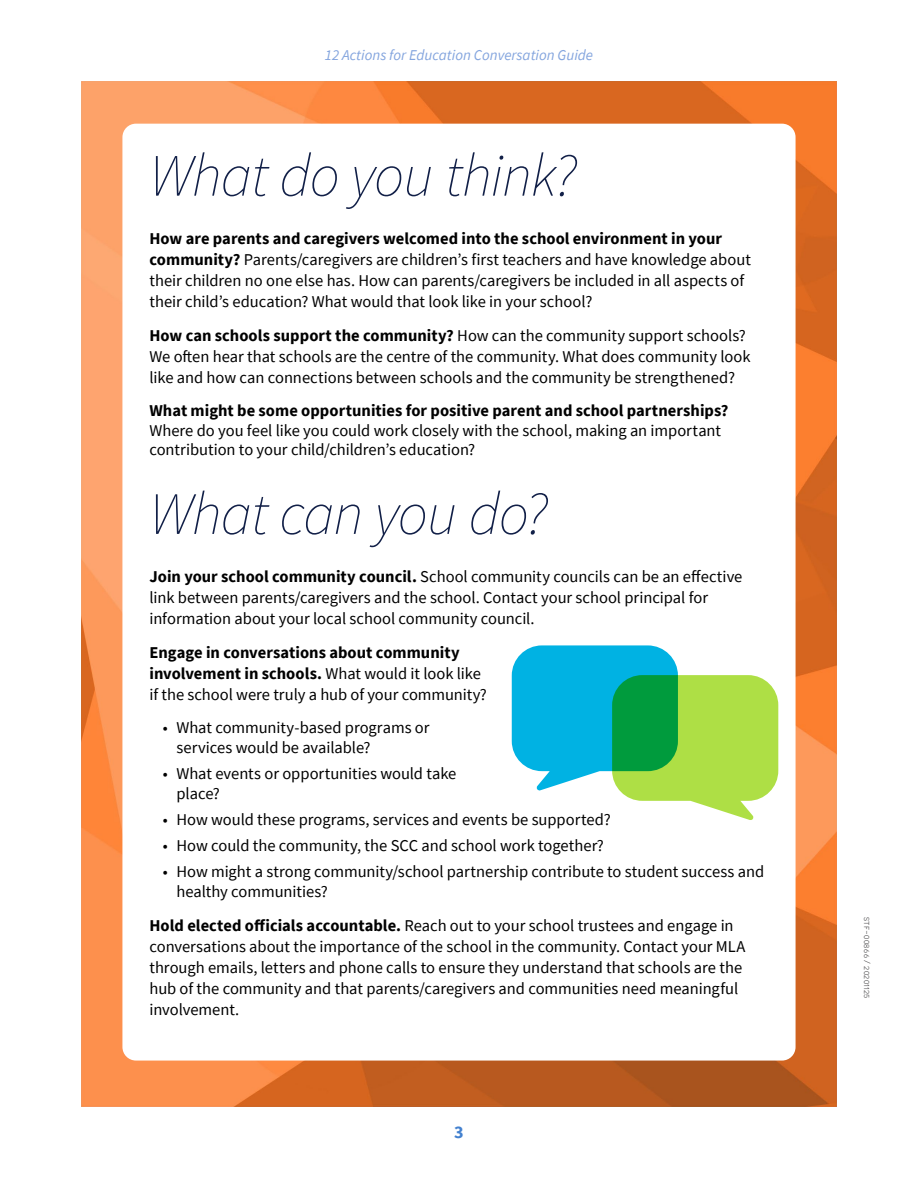
<style>
.page{position:relative;width:918px;height:1188px;background:#fff}
.page>*{position:absolute;margin:0;border:0;box-sizing:border-box;transform-origin:0 0}
.t1{font:italic 200 60px "Source Sans Pro";letter-spacing:-.02em;color:#122048}
.t2{font:700 18px "Source Sans Pro";color:#4381cf}
.t3{font:16.5px/21px "Source Sans Pro";color:#000}
.t4{font:700 16.5px "Source Sans Pro";letter-spacing:.005em;color:#000}
.t5{font:italic 15px "Source Sans Pro";color:#84a5de}
.t6{font:9px "Novecentosans";letter-spacing:.04em;color:#414042}
.s1{font-weight:700}
</style>
<div class="page">
<img style="left:81px;top:81px;width:756px;height:1026px">
<div style="left:122px;top:124px;width:674px;height:937px;background:#fff;border-radius:14px"></div>
<svg style="left:512px;top:645px;width:266px;height:175px"></svg>
<p class="t5" style="left:325px;top:46px;width:270px">12 Actions for Education Conversation Guide</p>
<h1 class="t1" style="left:149px;top:139px;width:429px">What do you think?</h1>
<p class="t3" style="left:149px;top:228px;width:603px"><span class="s1">How are parents and caregivers welcomed into the school environment in your community?</span> Parents/caregivers are children’s first teachers and have knowledge about their children no one else has. How can parents/caregivers be included in all aspects of their child’s education? What would that look like in your school?</p>
<p class="t3" style="left:149px;top:325px;width:603px"><span class="s1">How can schools support the community?</span> How can the community support schools?<br>We often hear that schools are the centre of the community. What does community look like and how can connections between schools and the community be strengthened?</p>
<p class="t4" style="left:149px;top:400px;width:580px">What might be some opportunities for positive parent and school partnerships?</p>
<p class="t3" style="left:149px;top:420px;width:573px;line-height:19.5px">Where do you feel like you could work closely with the school, making an important contribution to your child/children’s education?</p>
<h1 class="t1" style="left:149px;top:478px;width:400px">What can you do?</h1>
<p class="t3" style="left:149px;top:566px;width:594px"><span class="s1">Join your school community council.</span> School community councils can be an effective link between parents/caregivers and the school. Contact your school principal for information about your local school community council.</p>
<p class="t3" style="left:149px;top:642px;width:339px"><span class="s1">Engage in conversations about community involvement in schools.</span> What would it look like if the school were truly a hub of your community?</p>
<p class="t3" style="left:176px;top:718px;width:255px;line-height:19.5px;text-indent:-13px">• What community-based programs or services would be available?</p>
<p class="t3" style="left:176px;top:764px;width:282px;line-height:19.5px;text-indent:-13px">• What events or opportunities would take place?</p>
<p class="t3" style="left:163px;top:809px;width:449px">• How would these programs, services and events be supported?</p>
<p class="t3" style="left:163px;top:835px;width:442px">• How could the community, the SCC and school work together?</p>
<p class="t3" style="left:176px;top:862px;width:589px;line-height:19.5px;text-indent:-13px">• How might a strong community/school partnership contribute to student success and healthy communities?</p>
<p class="t3" style="left:149px;top:915px;width:598px"><span class="s1">Hold elected officials accountable.</span> Reach out to your school trustees and engage in conversations about the importance of the school in the community. Contact your MLA through emails, letters and phone calls to ensure they understand that schools are the hub of the community and that parents/caregivers and communities need meaningful involvement.</p>
<p class="t2" style="left:454px;top:1120px;width:11px">3</p>
<p class="t6" style="left:872px;top:917px;width:83px;rotate:90deg">stf-00866 / 20201125</p>
</div>
